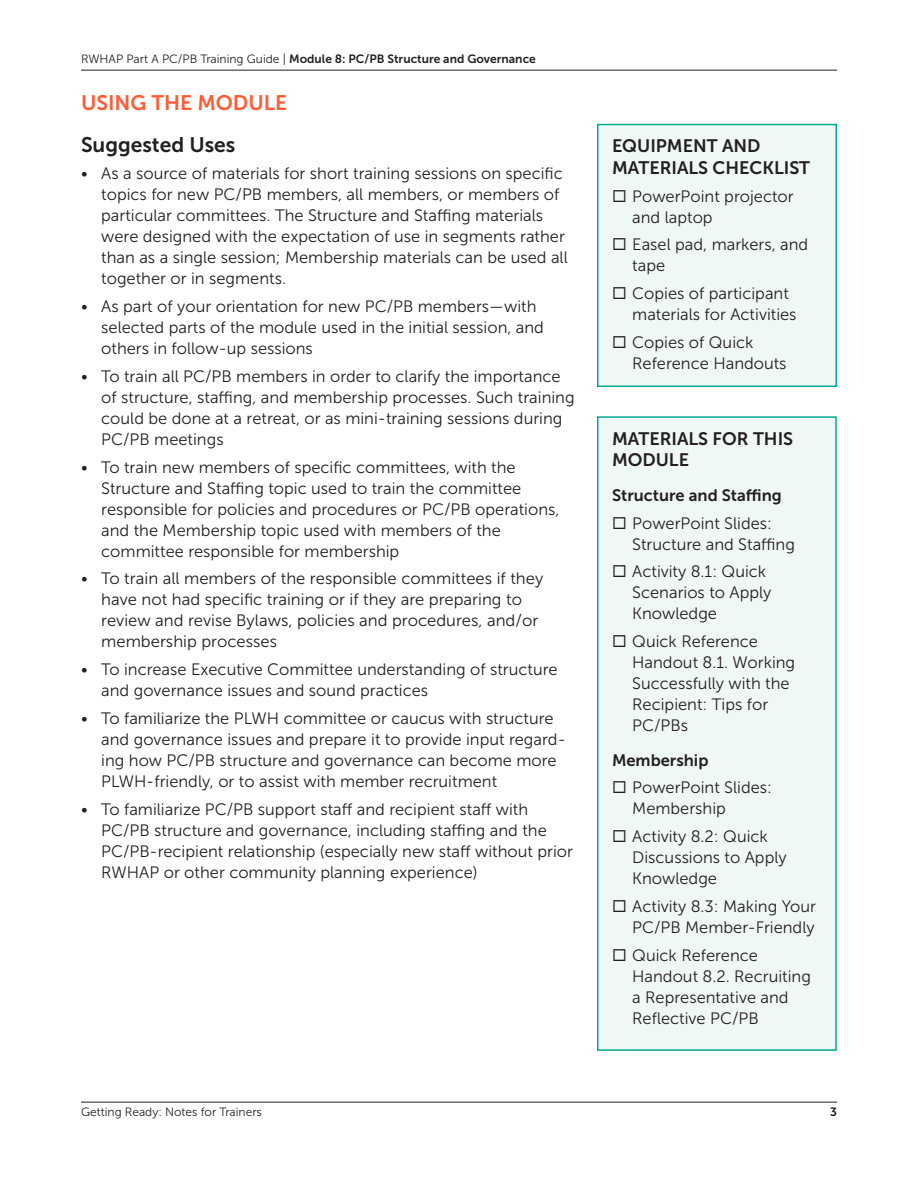
<style>
.page{position:relative;width:918px;height:1188px;background:#fff}
.page>*{position:absolute;margin:0;border:0;box-sizing:border-box;transform-origin:0 0}
.section_headers{font:21px "Museo Sans 700";color:#ff5b35}
.t1{font:21px "Museo Sans 700";color:#231f20}
.t2{font:18px/21.6px "Museo Sans 700";color:#231f20}
.bulleted_list{font:16.5px/21px "Museo Sans 300";color:#231f20}
.main{font:16.5px "Museo Sans 700";color:#231f20}
.t3{font:12px "Museo Sans 700";color:#231f20}
.t4{font:12px "Museo Sans 300";color:#231f20}
.s1{font-family:"Museo Sans 300"}
</style>
<div class="page">
<hr style="left:81px;top:1102px;width:756px;height:1px;background:#231f20">
<hr style="left:81px;top:70px;width:756px;height:1px;background:#231f20">
<div style="left:598px;top:125px;width:238px;height:261px;background:#eff8f6"></div>
<div style="left:597px;top:124px;width:240px;height:263px;border:2px solid #00a990"></div>
<div style="left:598px;top:417px;width:238px;height:633px;background:#eff8f6"></div>
<div style="left:597px;top:416px;width:240px;height:635px;border:2px solid #00a990"></div>
<p class="t3" style="left:81px;top:52px;width:456px"><span class="s1">RWHAP Part A PC/PB Training Guide |</span> Module 8: PC/PB Structure and Governance</p>
<p class="section_headers" style="left:81px;top:91px;width:208px">USING THE MODULE</p>
<p class="t1" style="left:81px;top:133px;width:156px">Suggested Uses</p>
<p class="bulleted_list" style="left:101px;top:163px;width:468px;text-indent:-20px">• As a source of materials for short training sessions on specific topics for new PC/PB members, all members, or members of particular committees. The Structure and Staffing materials were designed with the expectation of use in segments rather than as a single session; Membership materials can be used all together or in segments.</p>
<p class="bulleted_list" style="left:101px;top:296px;width:444px;text-indent:-20px">• As part of your orientation for new PC/PB members—with selected parts of the module used in the initial session, and others in follow-up sessions</p>
<p class="bulleted_list" style="left:101px;top:366px;width:475px;text-indent:-20px">• To train all PC/PB members in order to clarify the importance of structure, staffing, and membership processes. Such training could be done at a retreat, or as mini-training sessions during PC/PB meetings</p>
<p class="bulleted_list" style="left:101px;top:456px;width:460px;text-indent:-20px">• To train new members of specific committees, with the Structure and Staffing topic used to train the committee responsible for policies and procedures or PC/PB operations, and the Membership topic used with members of the committee responsible for membership</p>
<p class="bulleted_list" style="left:101px;top:568px;width:444px;text-indent:-20px">• To train all members of the responsible committees if they have not had specific training or if they are preparing to review and revise Bylaws, policies and procedures, and/or membership processes</p>
<p class="bulleted_list" style="left:101px;top:659px;width:458px;text-indent:-20px">• To increase Executive Committee understanding of structure and governance issues and sound practices</p>
<p class="bulleted_list" style="left:101px;top:708px;width:466px;text-indent:-20px">• To familiarize the PLWH committee or caucus with structure and governance issues and prepare it to provide input regard&shy;ing how PC/PB structure and governance can become more PLWH-friendly, or to assist with member recruitment</p>
<p class="bulleted_list" style="left:101px;top:798px;width:473px;text-indent:-20px">• To familiarize PC/PB support staff and recipient staff with PC/PB structure and governance, including staffing and the PC/PB-recipient relationship (especially new staff without prior RWHAP or other community planning experience)</p>
<p class="t2" style="left:612px;top:135px;width:200px">EQUIPMENT AND<br>MATERIALS CHECKLIST</p>
<p class="bulleted_list" style="left:632px;top:186px;width:163px">PowerPoint projector and laptop</p>
<p class="bulleted_list" style="left:632px;top:234px;width:178px">Easel pad, markers, and tape</p>
<p class="bulleted_list" style="left:632px;top:283px;width:166px">Copies of participant materials for Activities</p>
<p class="bulleted_list" style="left:632px;top:332px;width:156px">Copies of Quick<br>Reference Handouts</p>
<p class="t2" style="left:612px;top:428px;width:183px">MATERIALS FOR THIS<br>MODULE</p>
<p class="main" style="left:612px;top:486px;width:171px">Structure and Staffing</p>
<p class="bulleted_list" style="left:632px;top:513px;width:164px">PowerPoint Slides:<br>Structure and Staffing</p>
<p class="bulleted_list" style="left:632px;top:561px;width:141px">Activity 8.1: Quick<br>Scenarios to Apply<br>Knowledge</p>
<p class="bulleted_list" style="left:632px;top:631px;width:165px">Quick Reference<br>Handout 8.1. Working<br>Successfully with the<br>Recipient: Tips for<br>PC/PBs</p>
<p class="main" style="left:612px;top:751px;width:98px">Membership</p>
<p class="bulleted_list" style="left:632px;top:777px;width:141px">PowerPoint Slides:<br>Membership</p>
<p class="bulleted_list" style="left:632px;top:826px;width:156px">Activity 8.2: Quick<br>Discussions to Apply<br>Knowledge</p>
<p class="bulleted_list" style="left:632px;top:896px;width:185px">Activity 8.3: Making Your<br>PC/PB Member-Friendly</p>
<p class="bulleted_list" style="left:632px;top:945px;width:180px">Quick Reference<br>Handout 8.2. Recruiting a Representative and<br>Reflective PC/PB</p>
<p class="t4" style="left:81px;top:1105px;width:182px">Getting Ready: Notes for Trainers</p>
<p class="t3" style="left:830px;top:1105px;width:8px">3</p>
</div>
